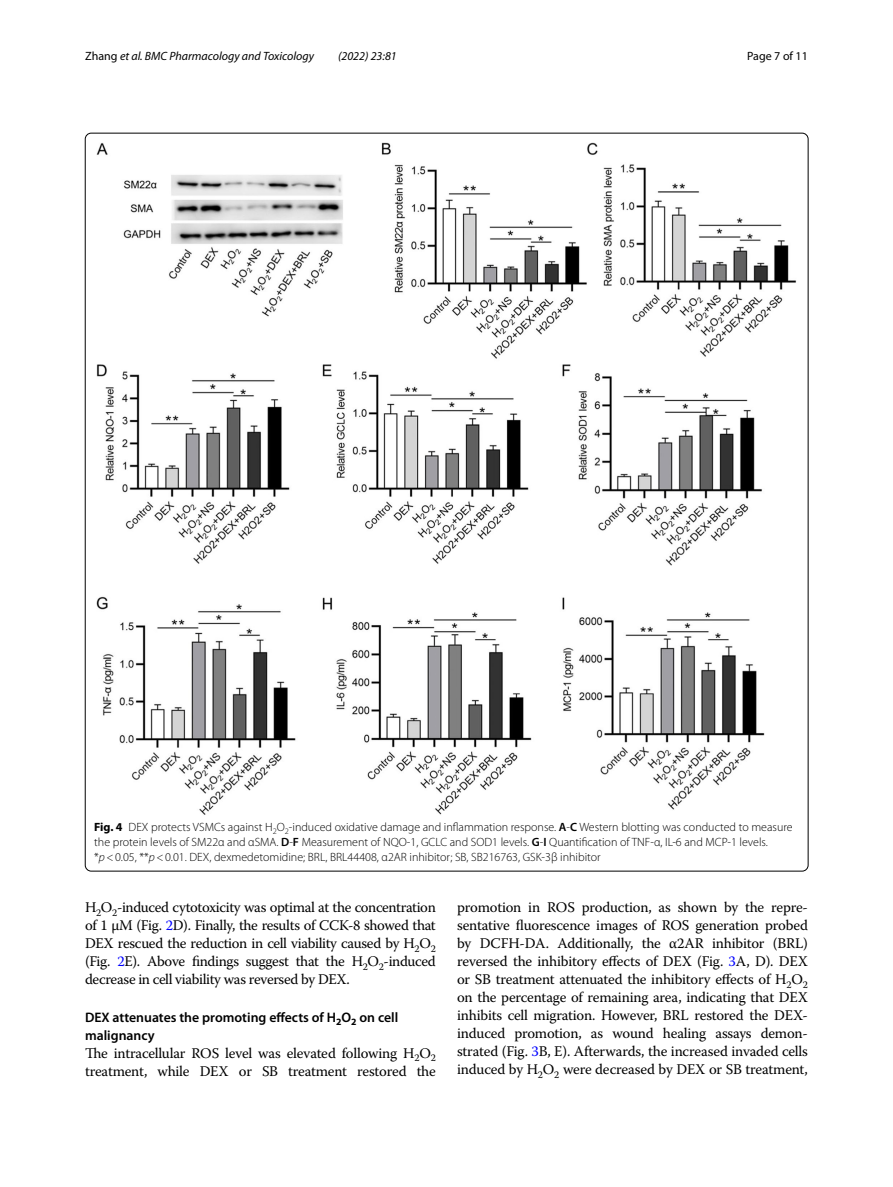
<style>
.page{position:relative;width:893px;height:1187px;background:#fff}
.page>*{position:absolute;margin:0;border:0;box-sizing:border-box;transform-origin:0 0}
.t1{font:14.7px/18px "Warnock Pro";letter-spacing:-.015em;color:#000;text-align:justify}
.t2{font:600 13.8px/18px "Myriad Pro";color:#000}
.t3{font:300 12px/15px "Myriad Pro";color:#000}
.t4{font:italic 12px "Myriad Pro";color:#000}
.t5{font:12px "Myriad Pro";color:#000}
.s1{font-style:normal}
.s2{font-weight:700}
.s3{font-weight:600}
.s4{font-style:italic}
.s5{color:#00f}
</style>
<div class="page">
<img style="left:96px;top:142px;width:701px;height:673px">
<p class="t4" style="left:85px;top:48px;width:231px"><span class="s1">Zhang</span> et al. BMC Pharmacology and Toxicology</p>
<p class="t4" style="left:338px;top:48px;width:60px">(2022) 23:81</p>
<p class="t5" style="left:747px;top:48px;width:62px">Page 7 of 11</p>
<p class="t3" style="left:94px;top:819px;width:700px"><span class="s2">Fig. 4</span> DEX protects VSMCs against H<sub>2</sub>O<sub>2</sub>-induced oxidative damage and inflammation response. <span class="s3">A</span>-<span class="s3">C</span> Western blotting was conducted to measure the protein levels of SM22α and αSMA. <span class="s3">D</span>-<span class="s3">F</span> Measurement of NQO-1, GCLC and SOD1 levels. <span class="s3">G</span>-<span class="s3">I</span> Quantification of TNF-α, IL-6 and MCP-1 levels. *<span class="s4">p</span>&lt;0.05, **<span class="s4">p</span>&lt;0.01. DEX, dexmedetomidine; BRL, BRL44408, α2AR inhibitor; SB, SB216763, GSK-3β inhibitor</p>
<p class="t1" style="left:85px;top:897px;width:352px">H<sub>2</sub>O<sub>2</sub>-induced cytotoxicity was optimal at the concentration of 1 μM (Fig. <span class="s5">2</span>D). Finally, the results of CCK-8 showed that DEX rescued the reduction in cell viability caused by H<sub>2</sub>O<sub>2 </sub>(Fig. <span class="s5">2</span>E). Above findings suggest that the H<sub>2</sub>O<sub>2</sub>-induced decrease in cell viability was reversed by DEX.</p>
<p class="t2" style="left:85px;top:1007px;width:315px">DEX attenuates the promoting effects of H<sub>2</sub>O<sub>2</sub> on cell malignancy</p>
<p class="t1" style="left:85px;top:1043px;width:352px">The intracellular ROS level was elevated following H<sub>2</sub>O<sub>2 </sub>treatment, while DEX or SB treatment restored the</p>
<p class="t1" style="left:457px;top:897px;width:352px">promotion in ROS production, as shown by the repre&shy;sentative fluorescence images of ROS generation probed by DCFH-DA. Additionally, the α2AR inhibitor (BRL) reversed the inhibitory effects of DEX (Fig. <span class="s5">3</span>A, D). DEX or SB treatment attenuated the inhibitory effects of H<sub>2</sub>O<sub>2 </sub>on the percentage of remaining area, indicating that DEX inhibits cell migration. However, BRL restored the DEX&shy;induced promotion, as wound healing assays demon&shy;strated (Fig. <span class="s5">3</span>B, E). Afterwards, the increased invaded cells induced by H<sub>2</sub>O<sub>2</sub> were decreased by DEX or SB treatment,</p>
</div>
